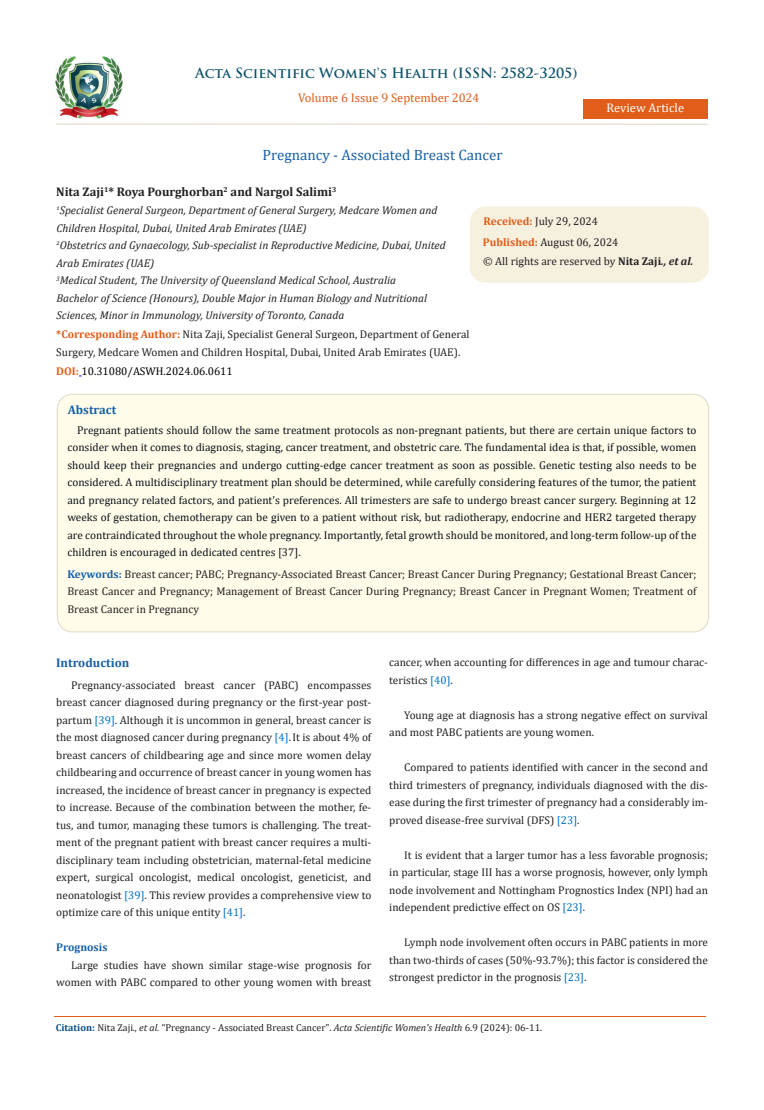
<style>
.page{position:relative;width:764px;height:1110px;background:#fff}
.page>*{position:absolute;margin:0;border:0;box-sizing:border-box;transform-origin:0 0}
.t1{font:15px "Cambria";color:#1560a6}
.t2{font:700 13.75px "Trajan Pro";color:#0e546a}
.t3{font:700 12.5px "Cambria";color:#231f20}
.t4{font:12.5px "Cambria";color:#e05d1a}
.No_Spacing{font:700 12.5px "Cambria";color:#1560a6}
.t5{font:12.5px "Cambria";color:#fff}
.No_Spacing-2{font:11.25px/17.5px "Cambria";color:#231f20;text-align:justify}
.No_Spacing-3{font:11.25px/17.5px "Cambria";color:#0e101a;text-align:justify}
.Normal__Web{font:11.25px/17.5px "Cambria";color:#231f20}
.t6{font:italic 11.25px/17.5px "Cambria";color:#231f20}
.t7{font:11.25px "Cambria";color:#000}
.Normal__Web-2{font:700 11.25px "Cambria";color:#1560a6}
.t8{font:10px "Cambria";color:#231f20}
.s1{font-weight:700;color:#e05d1a}
.s2{font-weight:700}
.s3{font-weight:700;font-style:italic}
.s4{font-weight:700;color:#1560a6}
.s5{color:#0070c0}
.s6{font-weight:700;color:#035089}
.s7{font-style:italic}
</style>
<div class="page">
<img style="left:56px;top:57px;width:66px;height:61px">
<div style="left:583px;top:99px;width:124px;height:20px;background:#e05d1a"></div>
<div style="left:470px;top:207px;width:238px;height:75px;background:#f6f0df;border-radius:15px"></div>
<div style="left:470px;top:207px;width:239px;height:76px;border:1px solid #f6f0df;border-radius:15px"></div>
<div style="left:57px;top:394px;width:651px;height:238px;background:#fffde9;border-radius:15px"></div>
<div style="left:57px;top:394px;width:652px;height:238px;border:1px solid #e5dfce;border-radius:15px"></div>
<hr style="left:56px;top:123px;width:651px;height:2px;background:#e5dfce">
<hr style="left:54px;top:1017px;width:652px;height:1px;background:#e05d1a">
<p class="t2" style="left:195px;top:64px;width:384px">Acta Scientific Women's Health (ISSN: 2582-3205)</p>
<p class="t4" style="left:298px;top:91px;width:183px">Volume 6 Issue 9 September 2024</p>
<p class="t1" style="left:262px;top:146px;width:242px">Pregnancy - Associated Breast Cancer</p>
<p class="t5" style="left:606px;top:100px;width:79px">Review Article</p>
<p class="t3" style="left:56px;top:183px;width:282px">Nita Zaji<sup>1</sup>* Roya Pourghorban<sup>2</sup> and Nargol Salimi<sup>3</sup></p>
<p class="t6" style="left:56px;top:201px;width:382px"><sup>1</sup>Specialist General Surgeon, Department of General Surgery, Medcare Women and<br>Children Hospital, Dubai, United Arab Emirates (UAE)</p>
<p class="t6" style="left:56px;top:236px;width:391px"><sup>2</sup>Obstetrics and Gynaecology, Sub-specialist in Reproductive Medicine, Dubai, United<br>Arab Emirates (UAE)</p>
<p class="t6" style="left:56px;top:271px;width:341px"><sup>3</sup>Medical Student, The University of Queensland Medical School, Australia</p>
<p class="t6" style="left:56px;top:288px;width:372px">Bachelor of Science (Honours), Double Major in Human Biology and Nutritional<br>Sciences, Minor in Immunology, University of Toronto, Canada</p>
<p class="No_Spacing-2" style="left:56px;top:325px;width:415px"><span class="s1">*Corresponding Author:</span> Nita Zaji, Specialist General Surgeon, Department of General<br>Surgery, Medcare Women and Children Hospital, Dubai, United Arab Emirates (UAE).</p>
<p class="t7" style="left:56px;top:365px;width:178px"><span class="s1">DOI:</span> 10.31080/ASWH.2024.06.0611</p>
<p class="No_Spacing-2" style="left:483px;top:213px;width:116px"><span class="s1">Received:</span> July 29, 2024</p>
<p class="No_Spacing-2" style="left:483px;top:233px;width:137px"><span class="s1">Published:</span> August 06, 2024</p>
<p class="No_Spacing-2" style="left:483px;top:252px;width:212px">© All rights are reserved by <span class="s2">Nita Zaji</span><span class="s3">., et al.</span></p>
<p class="No_Spacing" style="left:68px;top:401px;width:50px">Abstract</p>
<p class="No_Spacing-3" style="left:67px;top:421px;width:630px;text-indent:10px">Pregnant patients should follow the same treatment protocols as non-pregnant patients, but there are certain unique factors to consider when it comes to diagnosis, staging, cancer treatment, and obstetric care. The fundamental idea is that, if possible, women should keep their pregnancies and undergo cutting-edge cancer treatment as soon as possible. Genetic testing also needs to be considered. A multidisciplinary treatment plan should be determined, while carefully considering features of the tumor, the patient and pregnancy related factors, and patient's preferences. All trimesters are safe to undergo breast cancer surgery. Beginning at 12 weeks of gestation, chemotherapy can be given to a patient without risk, but radiotherapy, endocrine and HER2 targeted therapy are contraindicated throughout the whole pregnancy. Importantly, fetal growth should be monitored, and long-term follow-up of the children is encouraged in dedicated centres [37].</p>
<p class="No_Spacing-2" style="left:67px;top:565px;width:630px"><span class="s4">Keywords:</span> Breast cancer; PABC; Pregnancy-Associated Breast Cancer; Breast Cancer During Pregnancy; Gestational Breast Cancer; Breast Cancer and Pregnancy; Management of Breast Cancer During Pregnancy; Breast Cancer in Pregnant Women; Treatment of Breast Cancer in Pregnancy</p>
<p class="No_Spacing" style="left:56px;top:654px;width:75px">Introduction</p>
<p class="No_Spacing-2" style="left:56px;top:676px;width:317px;text-indent:15px">Pregnancy-associated breast cancer (PABC) encompasses breast cancer diagnosed during pregnancy or the first-year post&shy;partum <span class="s5">[39]</span>. Although it is uncommon in general, breast cancer is the most diagnosed cancer during pregnancy <span class="s5">[4]</span>.It is about 4% of breast cancers of childbearing age and since more women delay childbearing and occurrence of breast cancer in young women has increased, the incidence of breast cancer in pregnancy is expected to increase. Because of the combination between the mother, fe&shy;tus, and tumor, managing these tumors is challenging. The treat&shy;ment of the pregnant patient with breast cancer requires a multi&shy;disciplinary team including obstetrician, maternal-fetal medicine expert, surgical oncologist, medical oncologist, geneticist, and neonatologist <span class="s5">[39]</span>. This review provides a comprehensive view to optimize care of this unique entity <span class="s5">[41]</span>.</p>
<p class="Normal__Web-2" style="left:56px;top:939px;width:53px">Prognosis</p>
<p class="Normal__Web" style="left:56px;top:956px;width:317px;text-align:right">Large studies have shown similar stage-wise prognosis for women with PABC compared to other young women with breast</p>
<p class="Normal__Web" style="left:389px;top:653px;width:320px">cancer, when accounting for differences in age and tumour charac&shy;teristics <span class="s5">[40]</span>.</p>
<p class="Normal__Web" style="left:389px;top:706px;width:320px;text-indent:15px">Young age at diagnosis has a strong negative effect on survival and most PABC patients are young women.</p>
<p class="No_Spacing-2" style="left:389px;top:758px;width:320px;text-indent:15px">Compared to patients identified with cancer in the second and third trimesters of pregnancy, individuals diagnosed with the dis&shy;ease during the first trimester of pregnancy had a considerably im&shy;proved disease-free survival (DFS) <span class="s5">[23]</span>.</p>
<p class="No_Spacing-2" style="left:389px;top:846px;width:320px;text-indent:15px">It is evident that a larger tumor has a less favorable prognosis; in particular, stage III has a worse prognosis, however, only lymph node involvement and Nottingham Prognostics Index (NPI) had an independent predictive effect on OS <span class="s5">[23]</span>.</p>
<p class="Normal__Web" style="left:389px;top:933px;width:320px;text-align:justify;text-indent:15px">Lymph node involvement often occurs in PABC patients in more than two-thirds of cases (50%-93.7%); this factor is considered the strongest predictor in the prognosis <span class="s5">[23]</span>.</p>
<p class="t8" style="left:56px;top:1022px;width:488px"><span class="s6">Citation:</span> Nita Zaji<span class="s7">., et al.</span> “Pregnancy - Associated Breast Cancer". <span class="s7">Acta Scientific Women's Health</span> 6.9 (2024): 06-11.</p>
</div>
